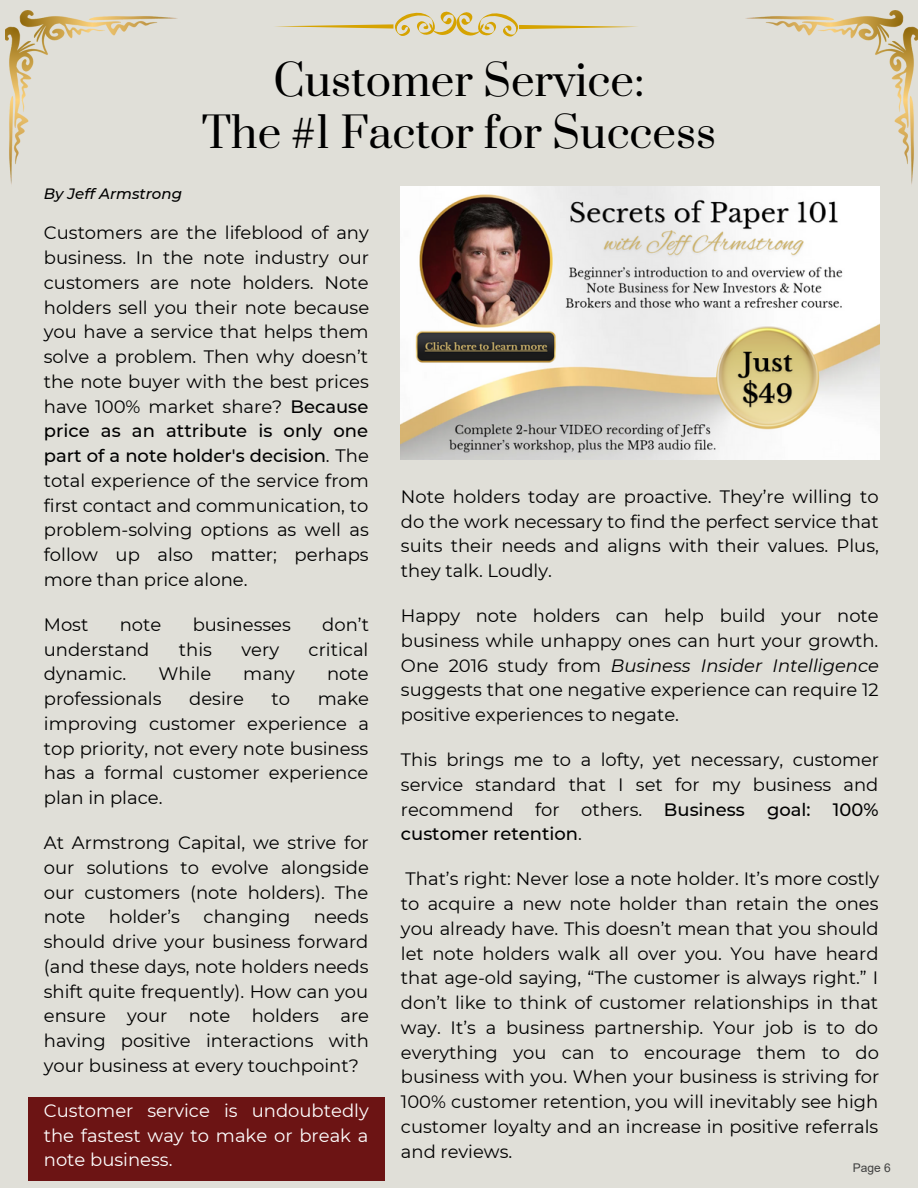
<style>
.page{position:relative;width:918px;height:1188px;background:#e0dfd8}
.page>*{position:absolute;margin:0;border:0;box-sizing:border-box;transform-origin:0 0}
.t1{font:42px "Prata";color:#000}
.t2{font:18px/24.8px "Montserrat";color:#000;text-align:justify}
.t3{font:18px/24.8px "Montserrat";color:#fff;text-align:justify}
.t4{font:italic 500 15px "Montserrat";color:#000}
.t5{font:12px "Arial";color:#404040}
.s1{font-weight:500}
.s2{font-style:italic}
</style>
<div class="page">
<svg style="left:275px;top:11px;width:363px;height:26px"></svg>
<img style="left:745px;top:11px;width:172px;height:173px">
<div style="left:28px;top:1097px;width:356px;height:84px;background:#6c1414"></div>
<img style="left:6px;top:11px;width:172px;height:173px">
<img style="left:401px;top:186px;width:478px;height:274px">
<p class="t4" style="left:44px;top:185px;width:140px">By Jeff Armstrong</p>
<p class="t1" style="left:273px;top:54px;width:373px">Customer Service:</p>
<p class="t1" style="left:202px;top:106px;width:516px">The #1 Factor for Success</p>
<p class="t2" style="left:44px;top:220px;width:327px">Customers are the lifeblood of any business. In the note industry our customers are note holders. Note holders sell you their note because you have a service that helps them solve a problem. Then why doesn’t the note buyer with the best prices have 100% market share? <span class="s1">Because price as an attribute is only one part of a note holder's decision</span>. The total experience of the service from first contact and communication, to problem-solving options as well as follow up also matter; perhaps more than price alone.</p>
<p class="t2" style="left:44px;top:612px;width:46px">Most</p>
<p class="t2" style="left:120px;top:612px;width:43px">note</p>
<p class="t2" style="left:193px;top:612px;width:100px">businesses</p>
<p class="t2" style="left:322px;top:612px;width:48px">don’t</p>
<p class="t2" style="left:44px;top:637px;width:107px">understand</p>
<p class="t2" style="left:179px;top:637px;width:35px">this</p>
<p class="t2" style="left:242px;top:637px;width:39px">very</p>
<p class="t2" style="left:309px;top:637px;width:61px">critical</p>
<p class="t2" style="left:44px;top:661px;width:84px">dynamic.</p>
<p class="t2" style="left:159px;top:661px;width:54px">While</p>
<p class="t2" style="left:243px;top:661px;width:53px">many</p>
<p class="t2" style="left:327px;top:661px;width:43px">note</p>
<p class="t2" style="left:44px;top:686px;width:119px">professionals</p>
<p class="t2" style="left:189px;top:686px;width:56px">desire</p>
<p class="t2" style="left:272px;top:686px;width:20px">to</p>
<p class="t2" style="left:44px;top:686px;width:327px;text-indent:274px">make improving customer experience a top priority, not every note business has a formal customer experience plan in place.</p>
<p class="t2" style="left:44px;top:830px;width:327px">At Armstrong Capital, we strive for our solutions to evolve alongside our customers (note holders). The note</p>
<p class="t2" style="left:109px;top:904px;width:73px">holder’s</p>
<p class="t2" style="left:204px;top:904px;width:88px">changing</p>
<p class="t2" style="left:44px;top:904px;width:327px;text-indent:270px">needs should drive your business forward (and these days, note holders needs shift quite frequently). How can you ensure your note holders are having positive interactions with your business at every touchpoint?</p>
<p class="t3" style="left:44px;top:1098px;width:326px">Customer service is undoubtedly the fastest way to make or break a note business.</p>
<p class="t2" style="left:401px;top:484px;width:479px">Note holders today are proactive. They’re willing to do the work necessary to find the perfect service that suits their needs and aligns with their values. Plus, they talk. Loudly.</p>
<p class="t2" style="left:401px;top:603px;width:480px">Happy note holders can help build your note business while unhappy ones can hurt your growth.<br>One 2016 study from <span class="s2">Business Insider Intelligence </span>suggests that one negative experience can require 12 positive experiences to negate.</p>
<p class="t2" style="left:401px;top:747px;width:480px">This brings me to a lofty, yet necessary, customer service standard that I set for my business and recommend for others. <span class="s1">Business goal: 100% customer retention</span>.</p>
<p class="t2" style="left:401px;top:866px;width:480px">That’s right: Never lose a note holder. It’s more costly to acquire a new note holder than retain the ones you already have. This doesn’t mean that you should let note holders walk all over you. You have heard that age-old saying, “The customer is always right.” I don’t like to think of customer relationships in that way. It’s a business partnership. Your job is to do everything you can to encourage them to do business with you. When your business is striving for 100% customer retention, you will inevitably see high customer loyalty and an increase in positive referrals and reviews.</p>
<p class="t5" style="left:853px;top:1159px;width:40px">Page 6</p>
</div>
